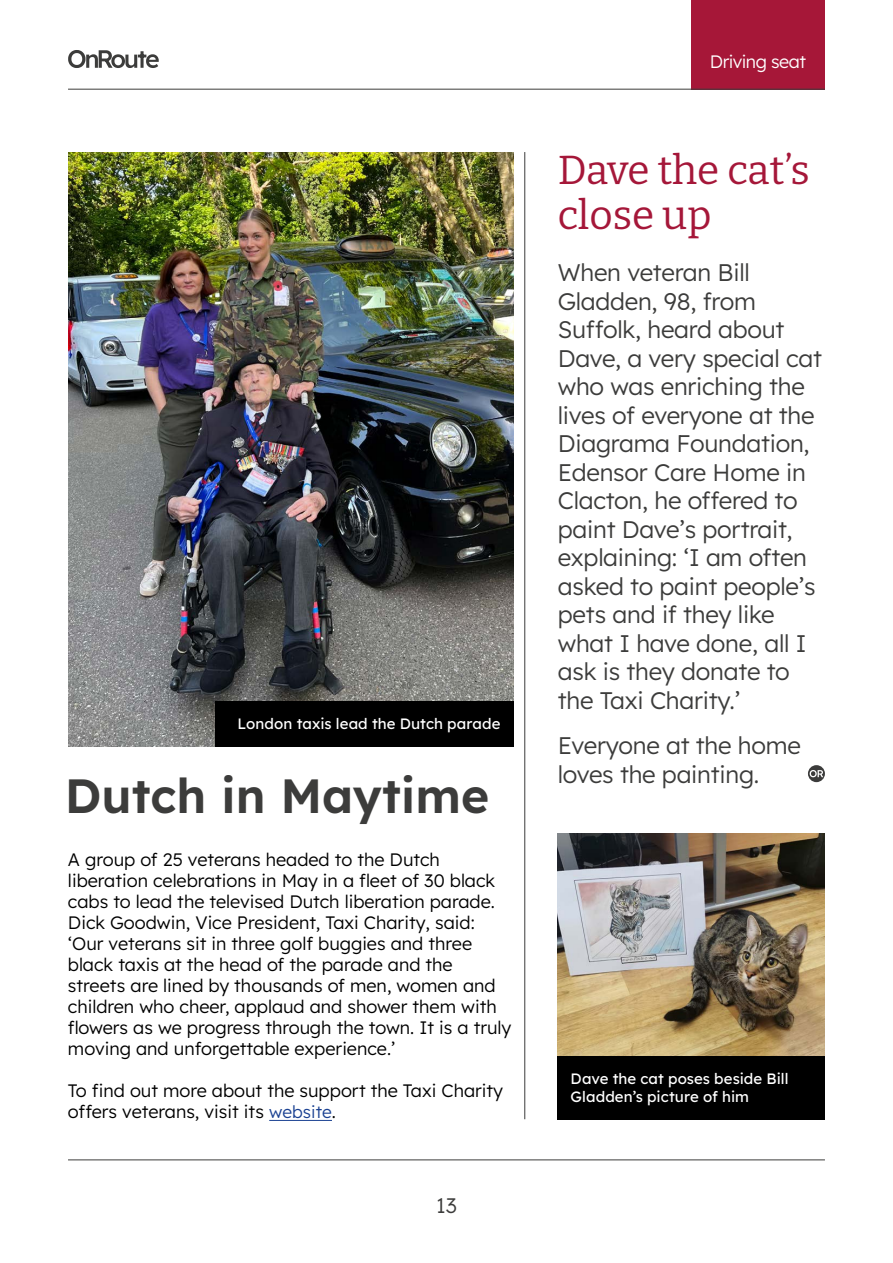
<style>
.page{position:relative;width:893px;height:1263px;background:#fff}
.page>*{position:absolute;margin:0;border:0;box-sizing:border-box;transform-origin:0 0}
.Minor_Heading_SemiBo{font:600 48px "Lexend Deca";color:#3c3c3b}
.Minor_Heading_Bitter{font:40.5px/45px "Bitter";letter-spacing:-.005em;color:#a51739}
.Body_16_19__P{font:300 24px/28.5px "Lexend Deca";letter-spacing:-.01em;color:#3c3c3b}
.t1{font:300 21px "Lexend Deca";color:#3c3c3b}
.Body_12_14__P{font:300 18px/21px "Lexend Deca";color:#000}
.t2{font:300 18px "Lexend Deca";letter-spacing:-.035em;color:#fff}
.PictureCaption_10_12{font:15px/18px "Lexend Deca";letter-spacing:.005em;color:#fff}
.s1{font-size:17.25px;color:#1a4192}
</style>
<div class="page">
<hr style="left:68px;top:1159px;width:757px;height:1px;background:#3c3c3b">
<svg style="left:68px;top:50px;width:91px;height:18px"></svg>
<img style="left:558px;top:834px;width:267px;height:222px">
<div style="left:558px;top:1056px;width:267px;height:63px;background:#000"></div>
<img style="left:68px;top:152px;width:445px;height:594px">
<div style="left:215px;top:701px;width:298px;height:45px;background:#000"></div>
<hr style="left:269px;top:1120px;width:63px;height:1px;background:#1a4192">
<div style="left:691px;top:0;width:134px;height:89px;background:#a61738"></div>
<hr style="left:68px;top:89px;width:757px;height:1px;background:#3c3c3b">
<hr style="left:524px;top:152px;width:1px;height:967px;background:#3c3c3b">
<svg style="left:808px;top:765px;width:17px;height:17px"></svg>
<p class="PictureCaption_10_12" style="left:237px;top:713px;width:265px">London taxis lead the Dutch parade</p>
<h3 class="Minor_Heading_SemiBo" style="left:65px;top:761px;width:426px">Dutch in Maytime</h3>
<p class="Body_12_14__P" style="left:68px;top:848px;width:445px">A group of 25 veterans headed to the Dutch liberation celebrations in May in a fleet of 30 black cabs to lead the televised Dutch liberation parade.<br>Dick Goodwin, Vice President, Taxi Charity, said: ‘Our veterans sit in three golf buggies and three black taxis at the head of the parade and the streets are lined by thousands of men, women and children who cheer, applaud and shower them with flowers as we progress through the town. It is a truly moving and unforgettable experience.’</p>
<p class="Body_12_14__P" style="left:68px;top:1079px;width:437px">To find out more about the support the Taxi Charity offers veterans, visit its <span class="s1">website</span>.</p>
<p class="t1" style="left:436px;top:1190px;width:22px">13</p>
<p class="t2" style="left:710px;top:49px;width:98px">Driving seat</p>
<h3 class="Minor_Heading_Bitter" style="left:558px;top:146px;width:254px">Dave the cat’s close up</h3>
<p class="Body_16_19__P" style="left:558px;top:257px;width:266px">When veteran Bill<br>Gladden, 98, from<br>Suffolk, heard about<br>Dave, a very special cat who was enriching the lives of everyone at the<br>Diagrama Foundation,<br>Edensor Care Home in<br>Clacton, he offered to paint Dave’s portrait, explaining: ‘I am often asked to paint people’s pets and if they like what I have done, all I ask is they donate to the Taxi Charity.’</p>
<p class="Body_16_19__P" style="left:558px;top:730px;width:245px">Everyone at the home loves the painting.</p>
<p class="PictureCaption_10_12" style="left:571px;top:1068px;width:219px">Dave the cat poses beside Bill<br>Gladden’s picture of him</p>
</div>
